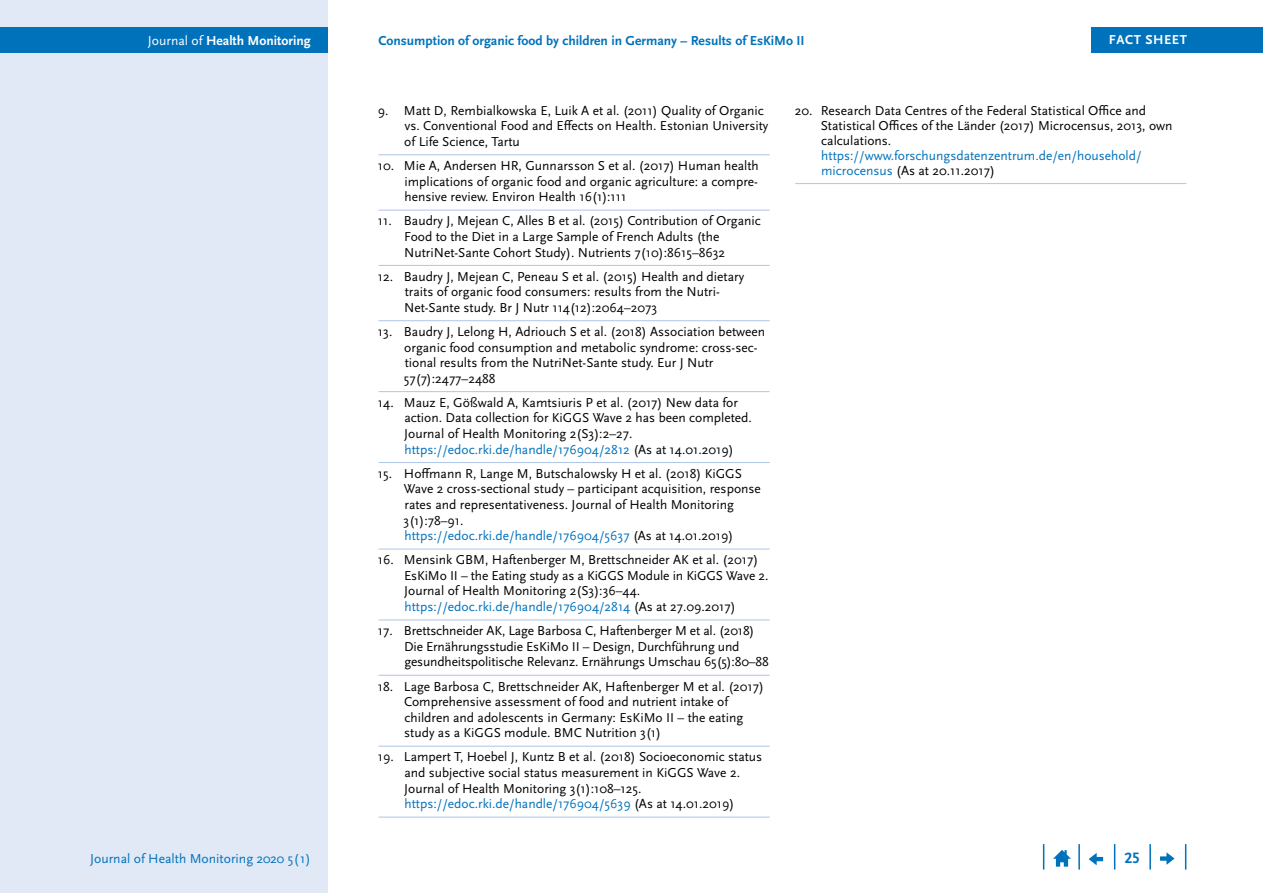
<style>
.page{position:relative;width:1263px;height:893px;background:#fff}
.page>*{position:absolute;margin:0;border:0;box-sizing:border-box;transform-origin:0 0}
.t1{font:700 15.75px "Scala Sans Pro";color:#0072bc}
.t2{font:700 13.65px "Scala Sans Pro";color:#0072bc}
.t3{font:13.65px "Scala Sans Pro";color:#0072bc}
.t4{font:700 13.65px "Scala Sans Pro";color:#fff}
.Literaturverzeichnis{font:13.5px/15.6px "Scala Sans Pro";color:#000}
.t5{font:700 13.5px "Scala Sans Pro";letter-spacing:.04em;color:#fff}
.s1{font-weight:400}
.s2{color:#0072bc}
</style>
<div class="page">
<div style="left:0;top:0;width:327px;height:893px;background:#e1e8f6"></div>
<div style="left:0;top:28px;width:327px;height:25px;background:#0072bc"></div>
<svg style="left:1185px;top:844px;width:1px;height:26px"></svg>
<hr style="left:1149px;top:844px;width:2px;height:26px;background:#0072bc">
<svg style="left:1114px;top:844px;width:1px;height:26px"></svg>
<hr style="left:1078px;top:844px;width:2px;height:26px;background:#0072bc">
<svg style="left:1043px;top:844px;width:1px;height:26px"></svg>
<svg style="left:1053px;top:850px;width:18px;height:17px"></svg>
<svg style="left:1089px;top:853px;width:14px;height:12px"></svg>
<svg style="left:1160px;top:852px;width:14px;height:13px"></svg>
<div style="left:1091px;top:28px;width:172px;height:25px;background:#0072bc"></div>
<hr style="left:795px;top:183px;width:391px;height:1px;background:#afc5e7">
<hr style="left:378px;top:154px;width:392px;height:1px;background:#afc5e7">
<hr style="left:378px;top:210px;width:392px;height:1px;background:#afc5e7">
<hr style="left:378px;top:265px;width:392px;height:1px;background:#afc5e7">
<hr style="left:378px;top:320px;width:392px;height:1px;background:#afc5e7">
<hr style="left:378px;top:391px;width:392px;height:1px;background:#afc5e7">
<hr style="left:378px;top:462px;width:392px;height:1px;background:#afc5e7">
<hr style="left:378px;top:549px;width:392px;height:1px;background:#afc5e7">
<hr style="left:378px;top:620px;width:392px;height:1px;background:#afc5e7">
<hr style="left:378px;top:675px;width:392px;height:1px;background:#afc5e7">
<hr style="left:378px;top:746px;width:392px;height:1px;background:#afc5e7">
<hr style="left:378px;top:817px;width:392px;height:1px;background:#afc5e7">
<p class="t4" style="left:148px;top:33px;width:164px"><span class="s1">Journal of</span> Health Monitoring</p>
<p class="t3" style="left:90px;top:850px;width:222px">Journal of Health Monitoring 2020 5(1)</p>
<p class="t2" style="left:378px;top:33px;width:428px">Consumption of organic food by children in Germany – Results of EsKiMo II</p>
<p class="t5" style="left:1109px;top:32px;width:80px">FACT SHEET</p>
<p class="Literaturverzeichnis" style="left:404px;top:102px;width:366px;text-indent:-26px">9. Matt D, Rembialkowska E, Luik A et al. (2011) Quality of Organic vs. Conventional Food and Effects on Health. Estonian University of Life Science, Tartu</p>
<p class="Literaturverzeichnis" style="left:404px;top:158px;width:356px;text-align:justify;text-indent:-26px">10. Mie A, Andersen HR, Gunnarsson S et al. (2017) Human health implications of organic food and organic agriculture: a compre&shy;hensive review. Environ Health 16(1):111</p>
<p class="Literaturverzeichnis" style="left:404px;top:213px;width:358px;text-indent:-26px">11. Baudry J, Mejean C, Alles B et al. (2015) Contribution of Organic<br>Food to the Diet in a Large Sample of French Adults (the<br>NutriNet-Sante Cohort Study). Nutrients 7(10):8615–8632</p>
<p class="Literaturverzeichnis" style="left:404px;top:268px;width:342px;text-indent:-26px">12. Baudry J, Mejean C, Peneau S et al. (2015) Health and dietary traits of organic food consumers: results from the Nutri-<br>Net-Sante study. Br J Nutr 114(12):2064–2073</p>
<p class="Literaturverzeichnis" style="left:404px;top:324px;width:363px;text-indent:-26px">13. Baudry J, Lelong H, Adriouch S et al. (2018) Association between organic food consumption and metabolic syndrome: cross-sec&shy;tional results from the NutriNet-Sante study. Eur J Nutr 57(7):2477–2488</p>
<p class="Literaturverzeichnis" style="left:404px;top:395px;width:349px;text-indent:-26px">14. Mauz E, Gößwald A, Kamtsiuris P et al. (2017) New data for action. Data collection for KiGGS Wave 2 has been completed.<br>Journal of Health Monitoring 2(S3):2–27. <span class="s2">https://edoc.rki.de/handle/176904/2812</span> (As at 14.01.2019)</p>
<p class="Literaturverzeichnis" style="left:404px;top:466px;width:359px;text-indent:-26px">15. Hoffmann R, Lange M, Butschalowsky H et al. (2018) KiGGS Wave 2 cross-sectional study – participant acquisition, response rates and representativeness. Journal of Health Monitoring 3(1):78–91.<br><span class="s2">https://edoc.rki.de/handle/176904/5637</span> (As at 14.01.2019)</p>
<p class="Literaturverzeichnis" style="left:404px;top:552px;width:366px;text-indent:-26px">16. Mensink GBM, Haftenberger M, Brettschneider AK et al. (2017)<br>EsKiMo II – the Eating study as a KiGGS Module in KiGGS Wave 2.<br>Journal of Health Monitoring 2(S3):36–44. <span class="s2">https://edoc.rki.de/handle/176904/2814</span> (As at 27.09.2017)</p>
<p class="Literaturverzeichnis" style="left:404px;top:623px;width:366px;text-indent:-26px">17. Brettschneider AK, Lage Barbosa C, Haftenberger M et al. (2018)<br>Die Ernährungsstudie EsKiMo II – Design, Durchführung und gesundheitspolitische Relevanz. Ernährungs Umschau 65(5):80–88</p>
<p class="Literaturverzeichnis" style="left:404px;top:678px;width:361px;text-indent:-26px">18. Lage Barbosa C, Brettschneider AK, Haftenberger M et al. (2017)<br>Comprehensive assessment of food and nutrient intake of children and adolescents in Germany: EsKiMo II – the eating study as a KiGGS module. BMC Nutrition 3(1)</p>
<p class="Literaturverzeichnis" style="left:404px;top:749px;width:360px;text-indent:-26px">19. Lampert T, Hoebel J, Kuntz B et al. (2018) Socioeconomic status and subjective social status measurement in KiGGS Wave 2.<br>Journal of Health Monitoring 3(1):108–125. <span class="s2">https://edoc.rki.de/handle/176904/5639</span> (As at 14.01.2019)</p>
<p class="Literaturverzeichnis" style="left:821px;top:103px;width:353px;line-height:15px;text-indent:-26px">20. Research Data Centres of the Federal Statistical Office and Statistical Offices of the Länder (2017) Microcensus, 2013, own calculations. <span class="s2">https://www.forschungsdatenzentrum.de/en/household/ microcensus</span> (As at 20.11.2017)</p>
<p class="t1" style="left:1124px;top:849px;width:17px">25</p>
</div>
